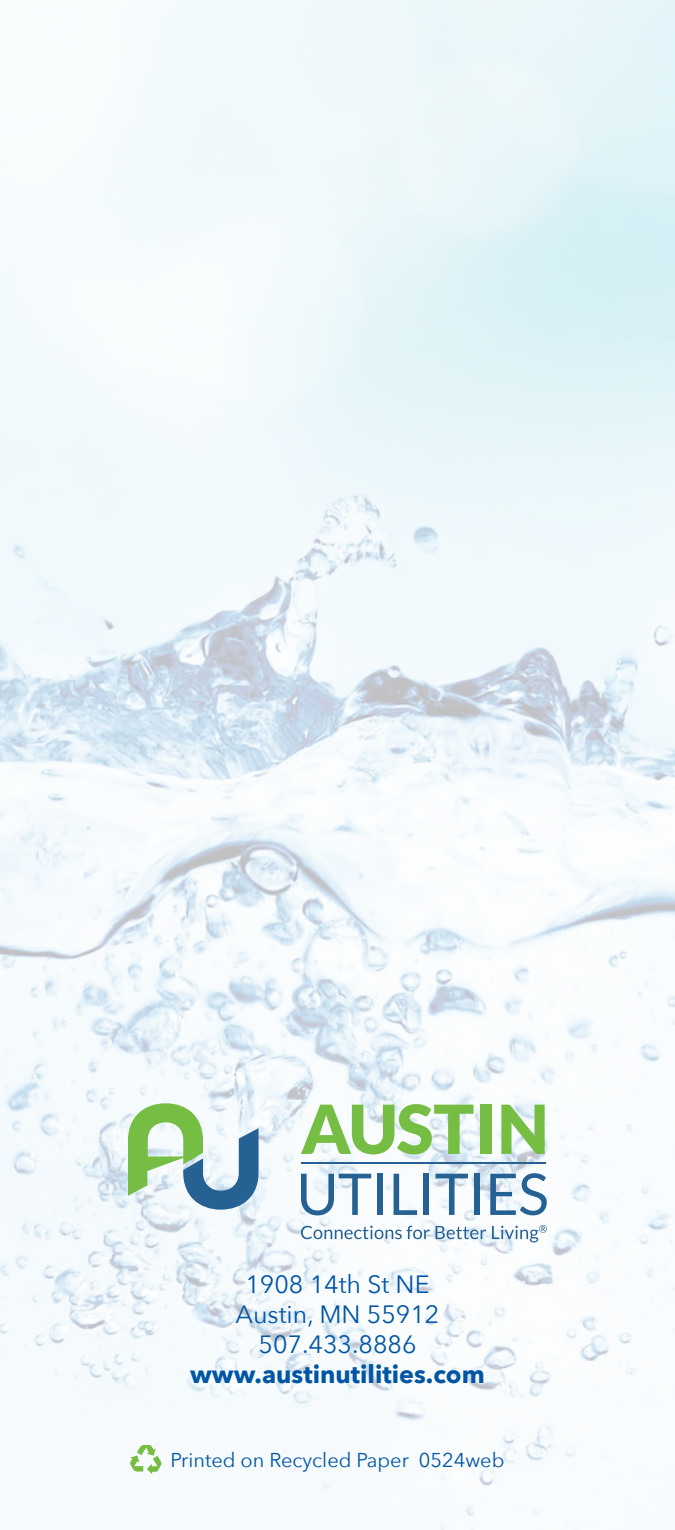
<style>
.page{position:relative;width:675px;height:1530px;background:#fff}
.page>*{position:absolute;margin:0;border:0;box-sizing:border-box;transform-origin:0 0}
.t1{font:25px/30px "Avenir Next";color:#0155a5;text-align:center}
.t2{font:700 25px "Avenir Next";color:#0155a5}
.t3{font:20px "Avenir Next";color:#0155a5}
</style>
<div class="page">
<img style="left:0;top:0;width:675px;height:1530px">
<svg style="left:301px;top:1104px;width:173px;height:50px"></svg>
<div style="left:481px;top:1105px;width:11px;height:49px;background:#75bd43"></div>
<svg style="left:501px;top:1105px;width:44px;height:49px"></svg>
<svg style="left:301px;top:1174px;width:70px;height:41px"></svg>
<div style="left:377px;top:1174px;width:6px;height:41px;background:#266193"></div>
<svg style="left:394px;top:1174px;width:23px;height:41px"></svg>
<div style="left:424px;top:1174px;width:5px;height:41px;background:#266193"></div>
<svg style="left:436px;top:1174px;width:32px;height:41px"></svg>
<div style="left:474px;top:1174px;width:6px;height:41px;background:#266193"></div>
<svg style="left:490px;top:1173px;width:57px;height:42px"></svg>
<svg style="left:301px;top:1226px;width:129px;height:13px"></svg>
<svg style="left:436px;top:1226px;width:50px;height:13px"></svg>
<svg style="left:492px;top:1225px;width:55px;height:17px"></svg>
<hr style="left:301px;top:1162px;width:244px;height:1px;background:#266193">
<svg style="left:128px;top:1103px;width:131px;height:107px"></svg>
<svg style="left:130px;top:1445px;width:31px;height:29px"></svg>
<p class="t1" style="left:236px;top:1269px;width:205px">1908 14th St NE<br>Austin, MN 55912<br>507.433.8886</p>
<p class="t2" style="left:190px;top:1353px;width:296px">www.austinutilities.com</p>
<p class="t3" style="left:171px;top:1443px;width:335px">Printed on Recycled Paper 0524web</p>
</div>
